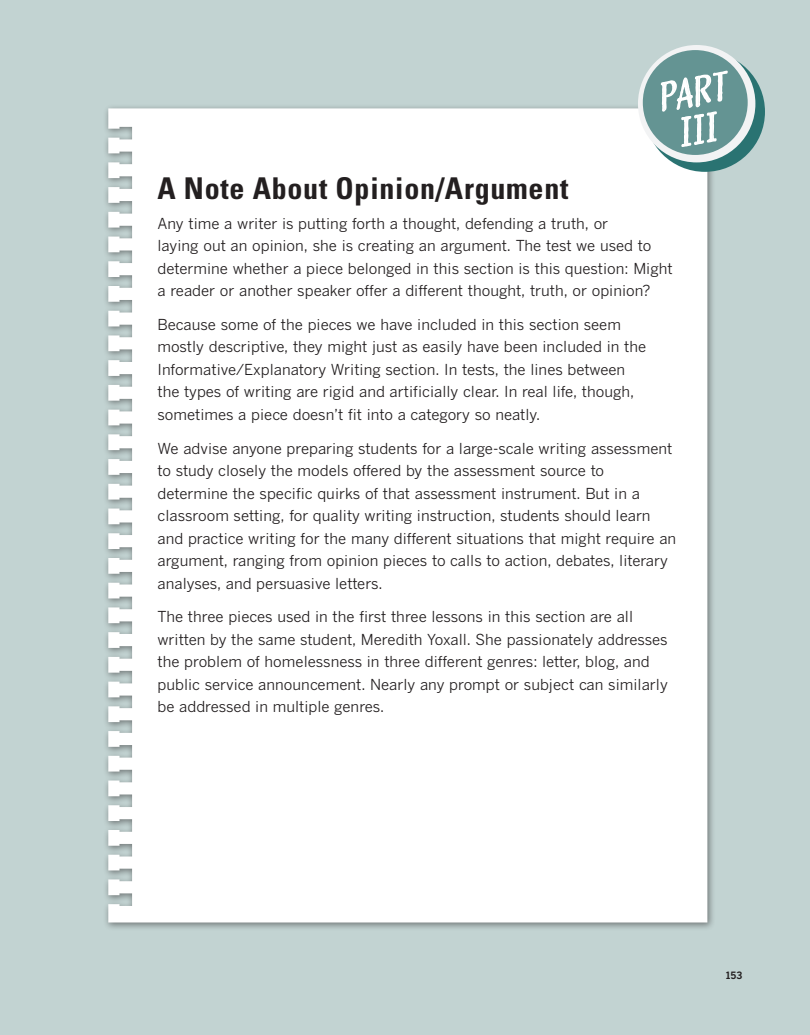
<style>
.page{position:relative;width:810px;height:1035px;background:#c2d3d2}
.page>*{position:absolute;margin:0;border:0;box-sizing:border-box;transform-origin:0 0}
.t1{font:italic 39.62px/38px "Buckley";color:#fff;text-align:center}
.t2{font:700 condensed 30px "Univers LT Std";letter-spacing:.025em;color:#231f20}
.t3{font:15px/22.5px "Benton Gothic";color:#231f20}
.t4{font:700 10px "Benton Gothic";color:#231f20}
</style>
<div class="page">
<div style="left:103px;top:103px;width:613px;height:828px;background:#231f20;opacity:.5"></div>
<div style="left:108px;top:108px;width:599px;height:814px;background:#fff"></div>
<div style="left:645px;top:52px;width:120px;height:120px;background:#2a7372;border-radius:50%"></div>
<div style="left:638px;top:45px;width:117px;height:117px;background:#f2f3f4;border-radius:50%"></div>
<div style="left:643px;top:50px;width:105px;height:105px;background:#649493;border-radius:50%"></div>
<svg style="left:660px;top:70px;width:69px;height:87px"></svg>
<p class="t1" style="left:655px;top:81px;width:65px;rotate:-10deg">Part<br>III</p>
<p class="t2" style="left:158px;top:169px;width:412px">A Note About Opinion/Argument</p>
<p class="t3" style="left:158px;top:212px;width:517px">Any time a writer is putting forth a thought, defending a truth, or<br>laying out an opinion, she is creating an argument. The test we used to determine whether a piece belonged in this section is this question: Might a reader or another speaker offer a different thought, truth, or opinion?</p>
<p class="t3" style="left:158px;top:313px;width:490px">Because some of the pieces we have included in this section seem mostly descriptive, they might just as easily have been included in the Informative/Explanatory Writing section. In tests, the lines between the types of writing are rigid and artificially clear. In real life, though, sometimes a piece doesn’t fit into a category so neatly.</p>
<p class="t3" style="left:158px;top:437px;width:520px">We advise anyone preparing students for a large-scale writing assessment to study closely the models offered by the assessment source to determine the specific quirks of that assessment instrument. But in a classroom setting, for quality writing instruction, students should learn and practice writing for the many different situations that might require an argument, ranging from opinion pieces to calls to action, debates, literary analyses, and persuasive letters.</p>
<p class="t3" style="left:158px;top:605px;width:512px">The three pieces used in the first three lessons in this section are all written by the same student, Meredith Yoxall. She passionately addresses the problem of homelessness in three different genres: letter, blog, and public service announcement. Nearly any prompt or subject can similarly be addressed in multiple genres.</p>
<p class="t4" style="left:726px;top:969px;width:18px">153</p>
</div>
